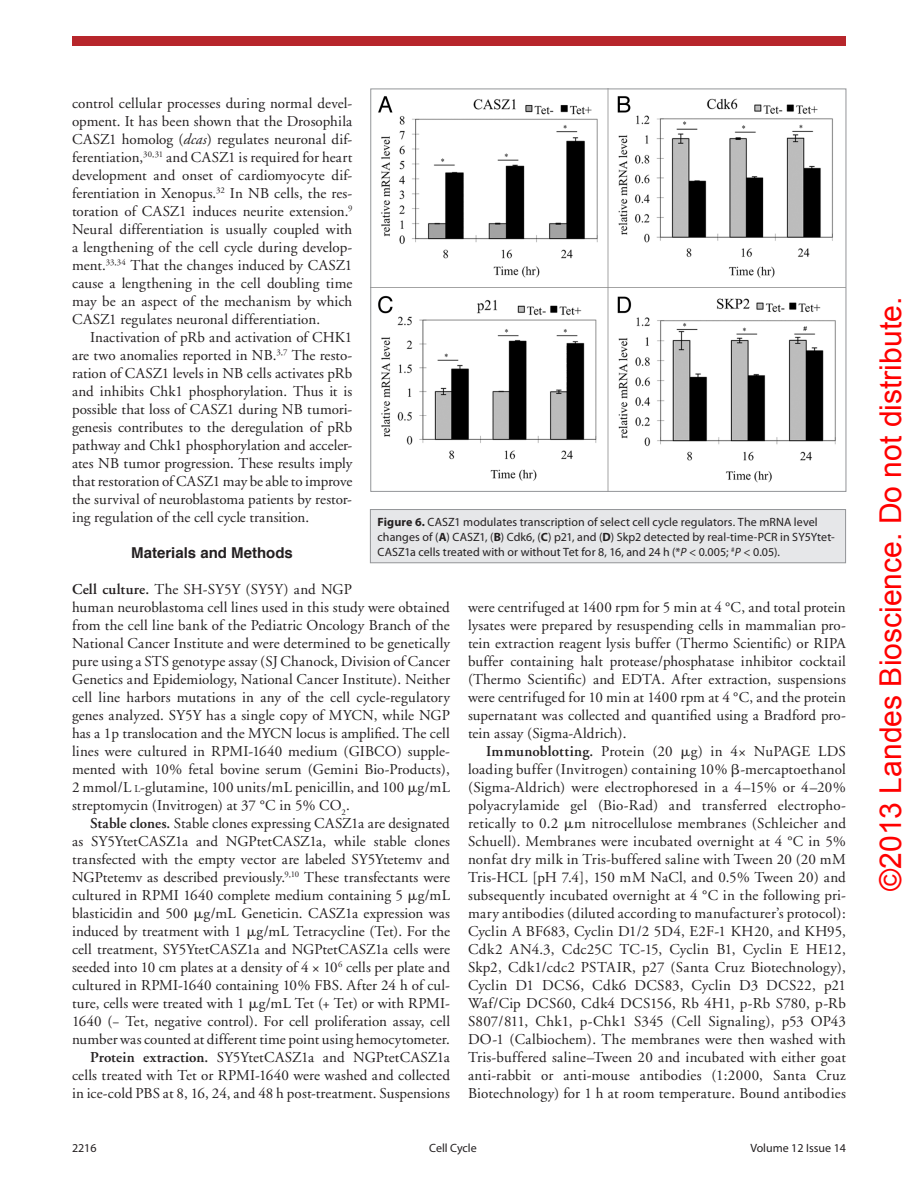
<style>
.page{position:relative;width:918px;height:1188px;background:#fff}
.page>*{position:absolute;margin:0;border:0;box-sizing:border-box;transform-origin:0 0}
.t1{font:30.15px "Arial";color:#f00}
.t2{font:15px/18px "Adobe Garamond";letter-spacing:.005em;color:#231f20;text-align:justify}
.t3{font:700 15px "Helvetica";color:#231f20}
.t4{font:12px/15px "Myriad Pro";letter-spacing:.005em;color:#231f20}
.s1{font-style:italic}
.s2{font-weight:600}
.s3{font-size:10.5px}
.s4{font-family:"Universal Std Greekw Math Pi"}
.s5{font-weight:700}
</style>
<div class="page">
<div style="left:72px;top:36px;width:774px;height:10px;background:#b7262b"></div>
<div style="left:370px;top:510px;width:476px;height:53px;background:#e6e7e9"></div>
<div style="left:370px;top:509px;width:476px;height:54px;border:1px solid #939598"></div>
<img style="left:372px;top:91px;width:472px;height:399px">
<p class="t2" style="left:72px;top:95px;width:282px">control cellular processes during normal devel&shy;opment. It has been shown that the Drosophila CASZ1 homolog (<span class="s1">dcas</span>) regulates neuronal dif&shy;ferentiation,<sup>30,31</sup> and CASZ1 is required for heart development and onset of cardiomyocyte dif&shy;ferentiation in Xenopus.<sup>32</sup> In NB cells, the res&shy;toration of CASZ1 induces neurite extension.<sup>9<br></sup>Neural differentiation is usually coupled with a lengthening of the cell cycle during develop&shy;ment.<sup>33,34</sup> That the changes induced by CASZ1 cause a lengthening in the cell doubling time may be an aspect of the mechanism by which CASZ1 regulates neuronal differentiation.</p>
<p class="t2" style="left:72px;top:329px;width:282px;text-indent:18px">Inactivation of pRb and activation of CHK1 are two anomalies reported in NB.<sup>3,7</sup> The resto&shy;ration of CASZ1 levels in NB cells activates pRb and inhibits Chk1 phosphorylation. Thus it is possible that loss of CASZ1 during NB tumori&shy;genesis contributes to the deregulation of pRb pathway and Chk1 phosphorylation and acceler&shy;ates NB tumor progression. These results imply that restoration of CASZ1 may be able to improve the survival of neuroblastoma patients by restor&shy;ing regulation of the cell cycle transition.</p>
<p class="t3" style="left:131px;top:541px;width:163px">Materials and Methods</p>
<p class="t2" style="left:72px;top:581px;width:379px;text-align:left"><span class="s2">Cell culture.</span> The SH-SY5Y (SY5Y) and NGP<br>human neuroblastoma cell lines used in this study were obtained from the cell line bank of the Pediatric Oncology Branch of the National Cancer Institute and were determined to be genetically pure using a STS genotype assay (SJ Chanock, Division of Cancer Genetics and Epidemiology, National Cancer Institute). Neither cell line harbors mutations in any of the cell cycle-regulatory genes analyzed. SY5Y has a single copy of MYCN, while NGP has a 1p translocation and the MYCN locus is amplified. The cell lines were cultured in RPMI-1640 medium (GIBCO) supple&shy;mented with 10% fetal bovine serum (Gemini Bio-Products), 2 mmol/L <span class="s3">l</span>-glutamine, 100 units/mL penicillin, and 100 <span class="s4">μ</span>g/mL streptomycin (Invitrogen) at 37 °C in 5% CO<sub>2</sub>.</p>
<p class="t2" style="left:72px;top:815px;width:380px;text-align:right"><span class="s2">Stable clones.</span> Stable clones expressing CASZ1a are designated<br>as SY5YtetCASZ1a and NGPtetCASZ1a, while stable clones transfected with the empty vector are labeled SY5Ytetemv and NGPtetemv as described previously.<sup>9,10</sup> These transfectants were cultured in RPMI 1640 complete medium containing 5 <span class="s4">μ</span>g/mL blasticidin and 500 <span class="s4">μ</span>g/mL Geneticin. CASZ1a expression was induced by treatment with 1 <span class="s4">μ</span>g/mL Tetracycline (Tet). For the cell treatment, SY5YtetCASZ1a and NGPtetCASZ1a cells were seeded into 10 cm plates at a density of 4 × 10<sup>6</sup> cells per plate and cultured in RPMI-1640 containing 10% FBS. After 24 h of cul&shy;ture, cells were treated with 1 <span class="s4">μ</span>g/mL Tet (+ Tet) or with RPMI-1640 (− Tet, negative control). For cell proliferation assay, cell number was counted at different time point using hemocytometer.<br><span class="s2">Protein extraction.</span> SY5YtetCASZ1a and NGPtetCASZ1a cells treated with Tet or RPMI-1640 were washed and collected in ice-cold PBS at 8, 16, 24, and 48 h post-treatment. Suspensions</p>
<p class="t4" style="left:378px;top:514px;width:459px"><span class="s5">Figure 6.</span> CAS Z1 modulates transcription of select cell cycle regulators. The mRNA level changes of (<span class="s5">A</span>) CAS Z1, (<span class="s5">B</span>) Cdk6, (<span class="s5">C</span>) p21, and (<span class="s5">D</span>) Skp2 detected by real-time-PCR in SY5Ytet-<br>CAS Z1a cells treated with or without Tet for 8, 16, and 24 h (*<span class="s1">P</span> &lt; 0.005; <sup>#</sup><span class="s1">P</span> &lt; 0.05).</p>
<p class="t2" style="left:468px;top:599px;width:379px">were centrifuged at 1400 rpm for 5 min at 4 °C, and total protein lysates were prepared by resuspending cells in mammalian pro&shy;tein extraction reagent lysis buffer (Thermo Scientific) or RIPA buffer containing halt protease/phosphatase inhibitor cocktail (Thermo Scientific) and EDTA. After extraction, suspensions were centrifuged for 10 min at 1400 rpm at 4 °C, and the protein supernatant was collected and quantified using a Bradford pro&shy;tein assay (Sigma-Aldrich).</p>
<p class="t2" style="left:468px;top:743px;width:380px;text-indent:18px"><span class="s2">Immunoblotting.</span> Protein (20 <span class="s4">μ</span>g) in 4× NuPAGE LDS loading buffer (Invitrogen) containing 10% <span class="s4">β</span>-mercaptoethanol (Sigma-Aldrich) were electrophoresed in a 4–15% or 4–20% polyacrylamide gel (Bio-Rad) and transferred electropho&shy;retically to 0.2 <span class="s4">μ</span>m nitrocellulose membranes (Schleicher and Schuell). Membranes were incubated overnight at 4 °C in 5% nonfat dry milk in Tris-buffered saline with Tween 20 (20 mM Tris-HCL [pH 7.4], 150 mM NaCl, and 0.5% Tween 20) and subsequently incubated overnight at 4 °C in the following pri&shy;mary antibodies (diluted according to manufacturer’s protocol):<br>Cyclin A BF683, Cyclin D1/2 5D4, E2F-1 KH20, and KH95, Cdk2 AN4.3, Cdc25C TC-15, Cyclin B1, Cyclin E HE12, Skp2, Cdk1/cdc2 PSTAIR, p27 (Santa Cruz Biotechnology), Cyclin D1 DCS6, Cdk6 DCS83, Cyclin D3 DCS22, p21<br>Waf/Cip DCS60, Cdk4 DCS156, Rb 4H1, p-Rb S780, p-Rb S807/811, Chk1, p-Chk1 S345 (Cell Signaling), p53 OP43<br>DO-1 (Calbiochem). The membranes were then washed with Tris-buffered saline–Tween 20 and incubated with either goat anti-rabbit or anti-mouse antibodies (1:2000, Santa Cruz Biotechnology) for 1 h at room temperature. Bound antibodies</p>
<p class="t4" style="left:72px;top:1140px;width:26px">2216</p>
<p class="t4" style="left:429px;top:1140px;width:49px">Cell Cycle</p>
<p class="t4" style="left:750px;top:1140px;width:97px">Volume 12 Issue 14</p>
<h1 class="t1" style="left:871px;top:891px;width:595px;rotate:-90deg">©2013 Landes Bioscience. Do not distribute.</h1>
</div>
